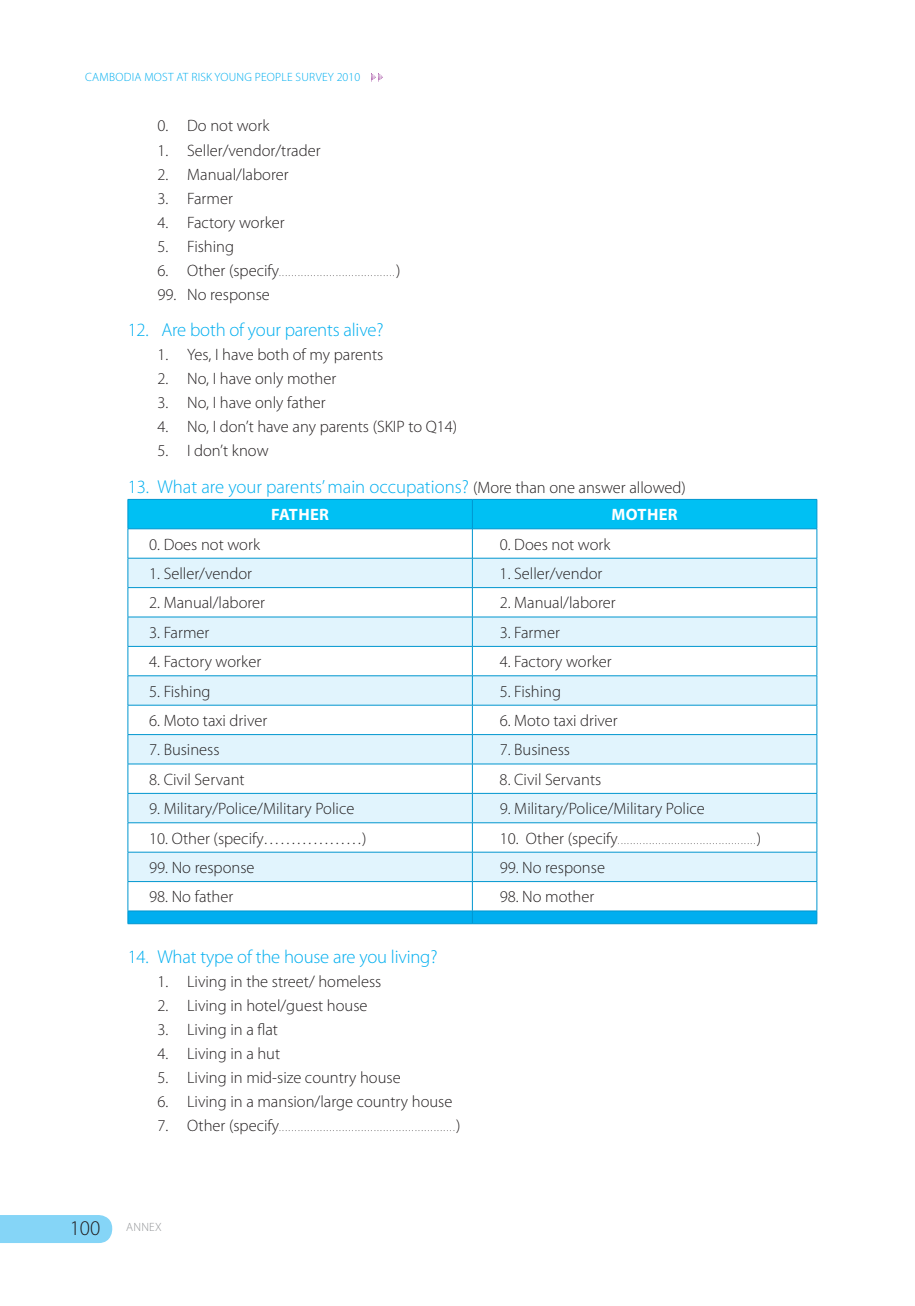
<style>
.page{position:relative;width:915px;height:1306px;background:#fff}
.page>*{position:absolute;margin:0;border:0;box-sizing:border-box;transform-origin:0 0}
.t1{font:300 18.75px "Myriad Pro";letter-spacing:-.01em;color:#00aeef}
.t2{font:300 16.5px "Myriad Pro";color:#231f20}
.t3{font:700 16.5px "Myriad Pro";letter-spacing:.02em;color:#fff}
.t4{font:300 12px "Myriad Pro";letter-spacing:.02em;color:#00aeef}
.t5{font:300 12px "Myriad Pro";letter-spacing:.02em;color:#939598}
.t6{font:300 9.75px "Myriad Pro";color:#231f20}
.s1{font-size:16.5px}
.s2{font-size:16.5px;color:#231f20}
.s3{font-size:21px;color:#231f20}
</style>
<div class="page">
<div style="left:0;top:1215px;width:112px;height:27px;background:#85d5f7"></div>
<svg style="left:371px;top:73px;width:12px;height:8px"></svg>
<hr style="left:128px;top:923px;width:344px;height:1px;background:#0096cf">
<hr style="left:472px;top:923px;width:344px;height:1px;background:#0096cf">
<svg style="left:128px;top:499px;width:689px;height:424px"></svg>
<p class="t4" style="left:85px;top:73px;width:276px">CAMBODIA MOST AT RISK YOUNG PEOPLE SURVEY 2010</p>
<p class="t2" style="left:157px;top:120px;width:113px">0. Do not work</p>
<p class="t2" style="left:157px;top:144px;width:165px">1. Seller/vendor/trader</p>
<p class="t2" style="left:157px;top:168px;width:132px">2. Manual/laborer</p>
<p class="t2" style="left:157px;top:192px;width:77px">3. Farmer</p>
<p class="t2" style="left:157px;top:216px;width:129px">4. Factory worker</p>
<p class="t2" style="left:157px;top:240px;width:78px">5. Fishing</p>
<p class="t6" style="left:157px;top:268px;width:244px"><span class="s1">6. Other (specify</span>.....................................<span class="s1">)</span></p>
<p class="t2" style="left:157px;top:288px;width:114px">99. No response</p>
<p class="t1" style="left:128px;top:323px;width:257px">12. Are both of your parents alive?</p>
<p class="t2" style="left:157px;top:348px;width:227px">1. Yes, I have both of my parents</p>
<p class="t2" style="left:157px;top:372px;width:180px">2. No, I have only mother</p>
<p class="t2" style="left:157px;top:396px;width:170px">3. No, I have only father</p>
<p class="t2" style="left:157px;top:420px;width:301px">4. No, I don’t have any parents (SKIP to Q14)</p>
<p class="t2" style="left:157px;top:444px;width:113px">5. I don’t know</p>
<p class="t1" style="left:128px;top:480px;width:559px">13. What are your parents’ main occupations? <span class="s2">(More than one answer allowed)</span></p>
<p class="t3" style="left:271px;top:505px;width:59px">FATHER</p>
<p class="t3" style="left:611px;top:505px;width:67px">MOTHER</p>
<p class="t2" style="left:149px;top:538px;width:112px">0. Does not work</p>
<p class="t2" style="left:499px;top:538px;width:112px">0. Does not work</p>
<p class="t2" style="left:149px;top:567px;width:104px">1. Seller/vendor</p>
<p class="t2" style="left:499px;top:567px;width:104px">1. Seller/vendor</p>
<p class="t2" style="left:149px;top:596px;width:117px">2. Manual/laborer</p>
<p class="t2" style="left:499px;top:596px;width:117px">2. Manual/laborer</p>
<p class="t2" style="left:149px;top:626px;width:62px">3. Farmer</p>
<p class="t2" style="left:499px;top:626px;width:62px">3. Farmer</p>
<p class="t2" style="left:149px;top:655px;width:114px">4. Factory worker</p>
<p class="t2" style="left:499px;top:655px;width:114px">4. Factory worker</p>
<p class="t2" style="left:149px;top:685px;width:63px">5. Fishing</p>
<p class="t2" style="left:499px;top:685px;width:63px">5. Fishing</p>
<p class="t2" style="left:149px;top:714px;width:120px">6. Moto taxi driver</p>
<p class="t2" style="left:499px;top:714px;width:120px">6. Moto taxi driver</p>
<p class="t2" style="left:149px;top:743px;width:72px">7. Business</p>
<p class="t2" style="left:499px;top:743px;width:72px">7. Business</p>
<p class="t2" style="left:149px;top:773px;width:97px">8. Civil Servant</p>
<p class="t2" style="left:499px;top:773px;width:103px">8. Civil Servants</p>
<p class="t2" style="left:149px;top:802px;width:207px">9. Military/Police/Military Police</p>
<p class="t2" style="left:499px;top:802px;width:207px">9. Military/Police/Military Police</p>
<p class="t2" style="left:149px;top:831px;width:219px">10. Other (specify………………)</p>
<p class="t6" style="left:499px;top:836px;width:263px"><span class="s1">10. Other (specify</span>............................................<span class="s1">)</span></p>
<p class="t2" style="left:149px;top:861px;width:107px">99. No response</p>
<p class="t2" style="left:499px;top:861px;width:107px">99. No response</p>
<p class="t2" style="left:149px;top:890px;width:86px">98. No father</p>
<p class="t2" style="left:499px;top:890px;width:96px">98. No mother</p>
<p class="t1" style="left:128px;top:949px;width:311px">14. What type of the house are you living?</p>
<p class="t2" style="left:157px;top:975px;width:225px">1. Living in the street/ homeless</p>
<p class="t2" style="left:157px;top:999px;width:211px">2. Living in hotel/guest house</p>
<p class="t2" style="left:157px;top:1023px;width:122px">3. Living in a flat</p>
<p class="t2" style="left:157px;top:1047px;width:124px">4. Living in a hut</p>
<p class="t2" style="left:157px;top:1071px;width:245px">5. Living in mid-size country house</p>
<p class="t2" style="left:157px;top:1095px;width:296px">6. Living in a mansion/large country house</p>
<p class="t6" style="left:157px;top:1124px;width:304px"><span class="s1">7. Other (specify</span>........................................................<span class="s1">)</span></p>
<p class="t5" style="left:70px;top:1222px;width:93px"><span class="s3">100</span> ANNEX</p>
</div>
